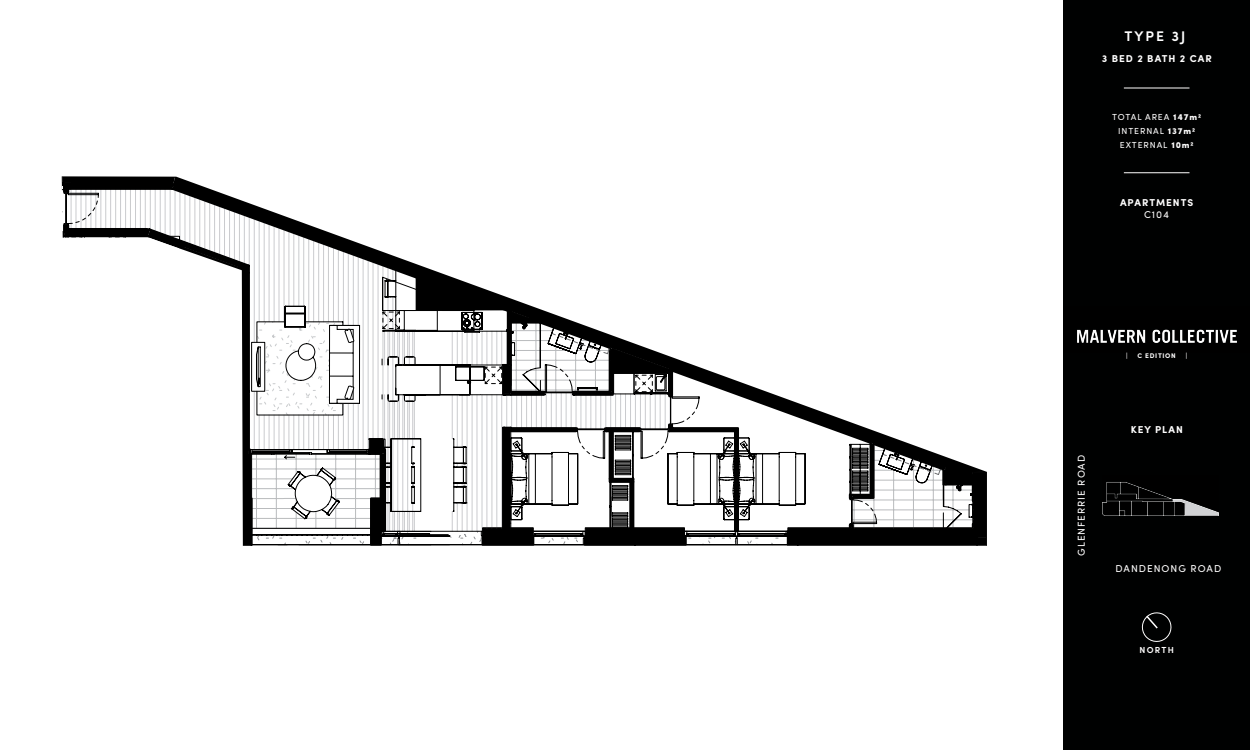
<style>
.page{position:relative;width:1250px;height:750px;background:#fff}
.page>*{position:absolute;margin:0;border:0;box-sizing:border-box;transform-origin:0 0}
.t1{font:600 14px "Sofia Pro";letter-spacing:.14em;color:#fff}
.t2{font:10px "Sofia Pro";letter-spacing:.1em;color:#fff}
.t3{font:700 10px "Sofia Pro";letter-spacing:.1em;color:#fff}
.t4{font:8.75px/14px "Sofia Pro";letter-spacing:.1em;color:#fff;text-align:center}
.t5{font:600 8.75px "Sofia Pro";letter-spacing:.14em;color:#fff}
.t6{font:700 6.75px "Sofia Pro";letter-spacing:.1em;color:#fff}
.s1{font-weight:900}
</style>
<div class="page">
<div style="left:1064px;top:0;width:186px;height:750px;background:#000101"></div>
<img style="left:1077px;top:329px;width:160px;height:14px">
<svg style="left:1141px;top:612px;width:31px;height:30px"></svg>
<hr style="left:1124px;top:88px;width:66px;height:1px;background:#fff">
<hr style="left:1124px;top:173px;width:66px;height:1px;background:#fff">
<img style="left:1103px;top:482px;width:115px;height:34px">
<svg style="left:61px;top:176px;width:926px;height:370px"></svg>
<h1 class="t1" style="left:1125px;top:25px;width:62px">TYPE 3J</h1>
<p class="t3" style="left:1102px;top:51px;width:112px">3 BED 2 BATH 2 CAR</p>
<p class="t4" style="left:1112px;top:109px;width:91px">TOTAL AREA <span class="s1">147m2<br></span>INTERNAL <span class="s1">137m2<br></span>EXTERNAL <span class="s1">10m2</span></p>
<p class="t3" style="left:1120px;top:195px;width:75px">APARTMENTS</p>
<p class="t2" style="left:1144px;top:207px;width:27px">C104</p>
<p class="t2" style="left:1074px;top:556px;width:103px;rotate:-90deg">GLENFERRIE ROAD</p>
<p class="t6" style="left:1126px;top:351px;width:3px">|</p>
<p class="t6" style="left:1138px;top:351px;width:40px">C EDITION</p>
<p class="t6" style="left:1186px;top:351px;width:3px">|</p>
<p class="t3" style="left:1131px;top:422px;width:54px">KEY PLAN</p>
<p class="t2" style="left:1115px;top:561px;width:107px">DANDENONG ROAD</p>
<p class="t5" style="left:1139px;top:643px;width:36px">NORTH</p>
</div>
